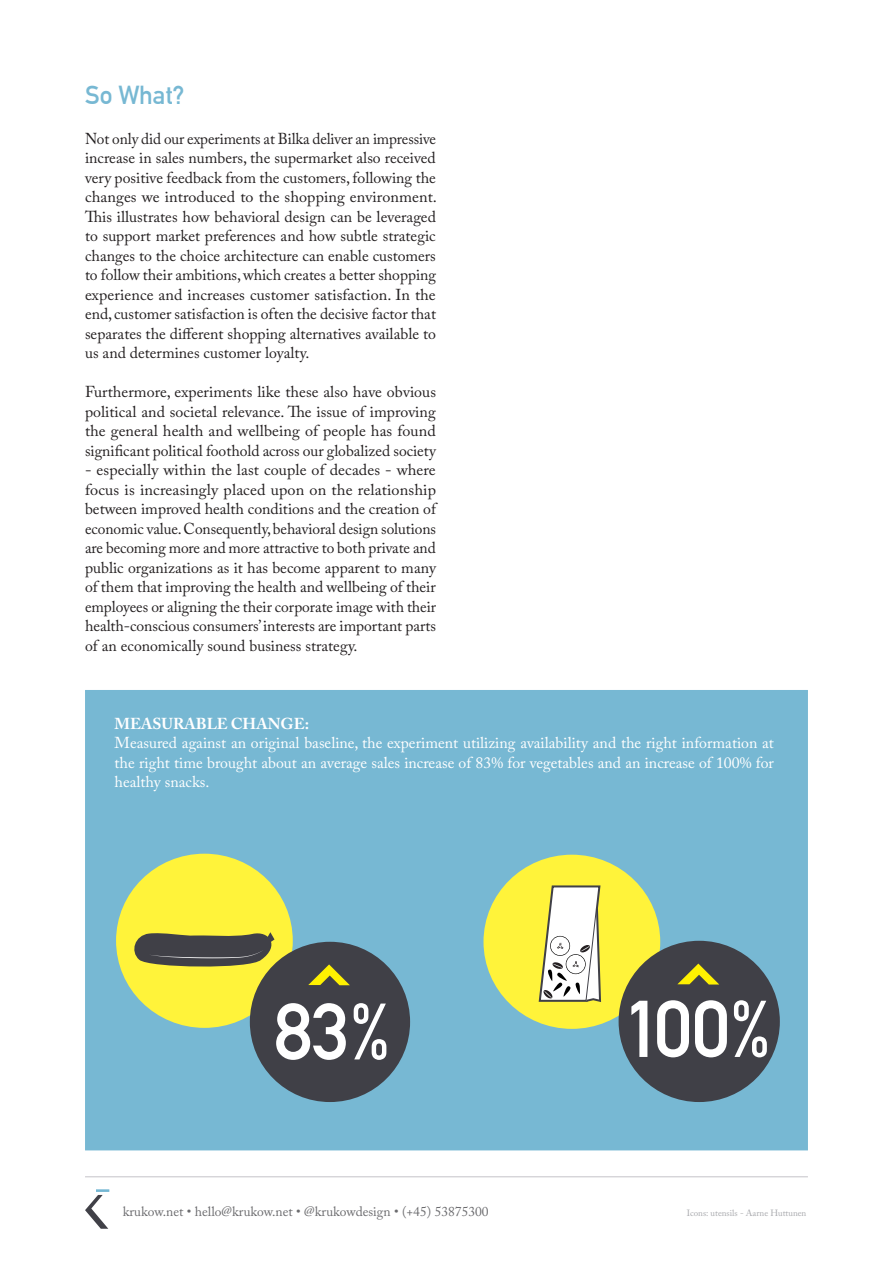
<style>
.page{position:relative;width:893px;height:1263px;background:#fff}
.page>*{position:absolute;margin:0;border:0;box-sizing:border-box;transform-origin:0 0}
.t1{font:700 78.9px "DIN Alternate";color:#fff}
.t2{font:700 78.45px "DIN Alternate";color:#fff}
.t3{font:700 25.5px "DIN Alternate";color:#77b8d3}
.t4{font:15.75px/19.5px "Adobe Caslon Pro";color:#231f20;text-align:justify}
.t5{font:15.75px/19.5px "Adobe Caslon Pro";color:#fff;text-align:justify}
.t6{font:700 15.75px "Adobe Caslon Pro";color:#fff}
.t7{font:13.5px "Adobe Caslon Pro";color:#6b6b6e}
.t8{font:9px "Adobe Caslon Pro";color:#a7a8ac}
</style>
<div class="page">
<div style="left:85px;top:690px;width:723px;height:460px;background:#77b8d3"></div>
<hr style="left:85px;top:1176px;width:723px;height:1px;background:#736e7b">
<div style="left:116px;top:854px;width:177px;height:174px;background:#fff33a;border-radius:50%"></div>
<svg style="left:134px;top:932px;width:146px;height:37px"></svg>
<div style="left:483px;top:855px;width:177px;height:174px;background:#fff33a;border-radius:50%"></div>
<svg style="left:538px;top:885px;width:64px;height:117px;background:#dfddc0"></svg>
<div style="left:250px;top:942px;width:160px;height:160px;background:#404047;border-radius:50%"></div>
<svg style="left:308px;top:964px;width:42px;height:21px"></svg>
<div style="left:619px;top:941px;width:161px;height:161px;background:#404047;border-radius:50%"></div>
<svg style="left:678px;top:963px;width:41px;height:21px"></svg>
<svg style="left:85px;top:1189px;width:24px;height:40px"></svg>
<p class="t3" style="left:85px;top:76px;width:101px">So What?</p>
<p class="t4" style="left:85px;top:128px;width:353px">Not only did our experiments at Bilka deliver an impressive increase in sales numbers, the supermarket also received very positive feedback from the customers, following the changes we introduced to the shopping environment.<br>This illustrates how behavioral design can be leveraged to support market preferences and how subtle strategic changes to the choice architecture can enable customers to follow their ambitions, which creates a better shopping experience and increases customer satisfaction. In the end, customer satisfaction is often the decisive factor that separates the different shopping alternatives available to us and determines customer loyalty.</p>
<p class="t4" style="left:85px;top:382px;width:352px">Furthermore, experiments like these also have obvious political and societal relevance. The issue of improving the general health and wellbeing of people has found significant political foothold across our globalized society</p>
<p class="t4" style="left:85px;top:460px;width:353px">- especially within the last couple of decades - where focus is increasingly placed upon on the relationship between improved health conditions and the creation of economic value. Consequently, behavioral design solutions are becoming more and more attractive to both private and public organizations as it has become apparent to many of them that improving the health and wellbeing of their employees or aligning the their corporate image with their health-conscious consumers’ interests are important parts of an economically sound business strategy.</p>
<p class="t6" style="left:115px;top:714px;width:196px">MEASURABLE CHANGE:</p>
<p class="t5" style="left:115px;top:733px;width:661px">Measured against an original baseline, the experiment utilizing availability and the right information at the right time brought about an average sales increase of 83% for vegetables and an increase of 100% for healthy snacks.</p>
<p class="t2" style="left:274px;top:972px;width:118px">83%</p>
<p class="t1" style="left:624px;top:969px;width:148px">100%</p>
<p class="t7" style="left:123px;top:1203px;width:367px">krukow.net • hello@krukow.net • @krukowdesign • (+45) 53875300</p>
<p class="t8" style="left:687px;top:1207px;width:121px">Icons: utensils - Aarne Huttunen</p>
</div>
